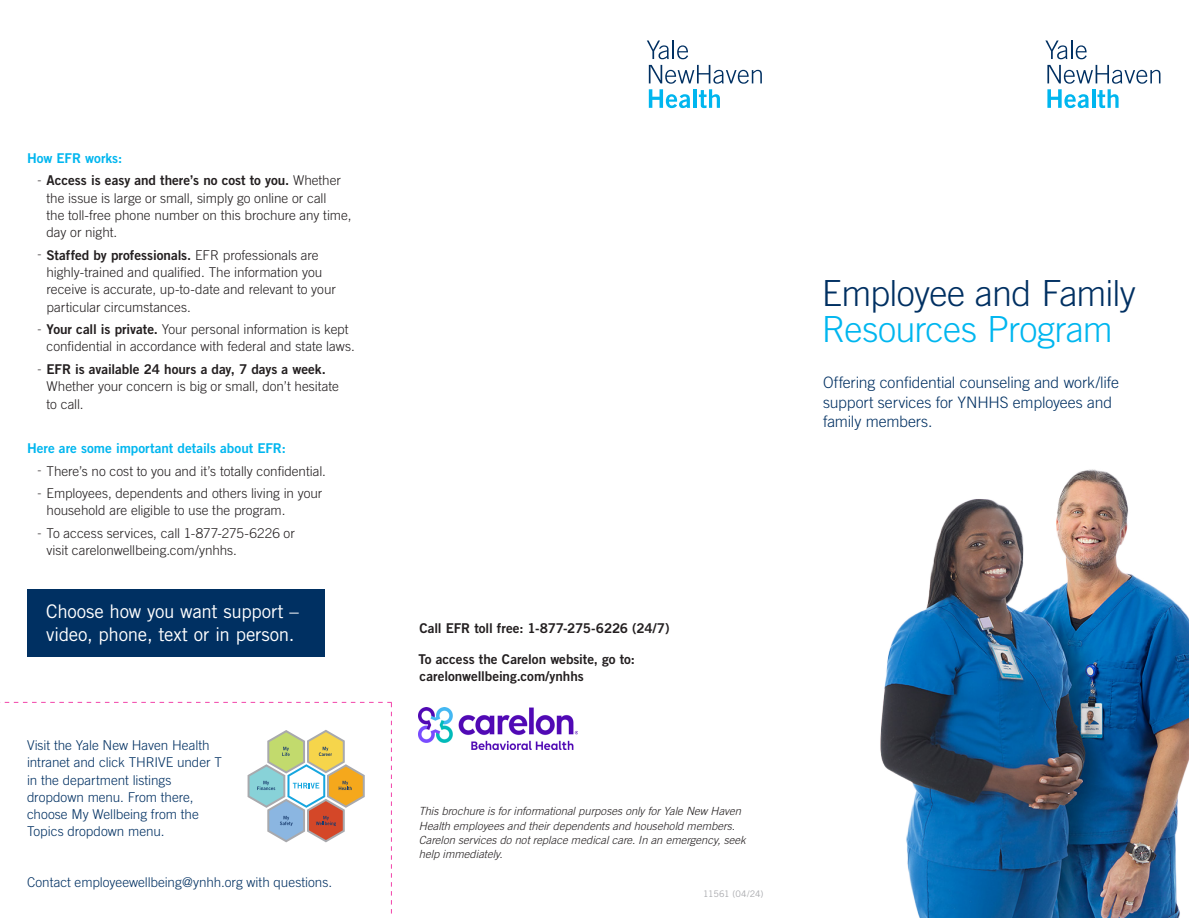
<style>
.page{position:relative;width:1189px;height:918px;background:#fff}
.page>*{position:absolute;margin:0;border:0;box-sizing:border-box;transform-origin:0 0}
._01_Brochure_Title{font:300 36px "Trade Gothic LT Std";letter-spacing:-.02em;color:#003062}
._02_Brochure_Subtitle{font:300 36px "Trade Gothic LT Std";letter-spacing:-.015em;color:#00b6ef}
._11_Callout{font:18.75px/22.5px "Trade Gothic LT Std";letter-spacing:-.015em;color:#fff}
._10_Body_text{font:300 15.75px/19.5px "Trade Gothic LT Std";letter-spacing:-.01em;color:#003062}
.t1{font:300 13.5px/17.2px "Trade Gothic LT Std";letter-spacing:-.005em;color:#231f20}
._05_Subheading{font:300 13.5px/17.2px "Trade Gothic LT Std";letter-spacing:-.005em;color:#003062}
._13_Address{font:13.5px/17.2px "Trade Gothic LT Std Bd 2";letter-spacing:-.005em;color:#231f20}
._05_Subheading-2{font:13.5px "Trade Gothic LT Std Bd 2";color:#00b6ef}
._04_Introduction{font:italic 300 11.25px/14.2px "Trade Gothic LT Std";letter-spacing:.005em;color:#231f20}
.SRC_Paragraph_Style{font:9px "Trade Gothic LT Std";letter-spacing:-.025em;color:#a8a9ad}
.s1{font-size:12px}
.s2{font-family:"Trade Gothic LT Std Bd 2";font-weight:400}
</style>
<div class="page">
<svg style="left:1045px;top:40px;width:41px;height:19px"></svg>
<svg style="left:1047px;top:65px;width:113px;height:43px"></svg>
<svg style="left:646px;top:40px;width:42px;height:19px"></svg>
<svg style="left:648px;top:65px;width:113px;height:43px"></svg>
<img style="left:880px;top:469px;width:308px;height:449px">
<img style="left:418px;top:707px;width:159px;height:42px">
<div style="left:27px;top:589px;width:297px;height:68px;background:#003062"></div>
<svg style="left:0;top:702px;width:392px;height:212px"></svg>
<p class="_05_Subheading-2" style="left:27px;top:150px;width:97px">How EFR works:</p>
<p class="t1" style="left:46px;top:172px;width:306px;text-indent:-9px"><span class="s1">-</span> <span class="s2">Access is easy and there’s no cost to you.</span> Whether the issue is large or small, simply go online or call<br>the toll-free phone number on this brochure any time, day or night.</p>
<p class="t1" style="left:46px;top:246px;width:291px;text-indent:-9px"><span class="s1">-</span> <span class="s2">Staffed by professionals.</span> EFR professionals are highly-trained and qualified. The information you receive is accurate, up-to-date and relevant to your particular circumstances.</p>
<p class="t1" style="left:46px;top:321px;width:310px;text-indent:-9px"><span class="s1">-</span> <span class="s2">Your call is private.</span> Your personal information is kept confidential in accordance with federal and state laws.</p>
<p class="t1" style="left:46px;top:361px;width:294px;text-indent:-9px"><span class="s1">-</span> <span class="s2">EFR is available 24 hours a day, 7 days a week.<br></span>Whether your concern is big or small, don’t hesitate to call.</p>
<p class="_05_Subheading-2" style="left:27px;top:440px;width:260px">Here are some important details about EFR:</p>
<p class="t1" style="left:38px;top:462px;width:290px"><span class="s1">-</span> There’s no cost to you and it’s totally confidential.</p>
<p class="t1" style="left:46px;top:485px;width:277px;text-indent:-9px"><span class="s1">-</span> Employees, dependents and others living in your household are eligible to use the program.</p>
<p class="t1" style="left:46px;top:524px;width:250px;text-indent:-9px"><span class="s1">-</span> To access services, call 1-877-275-6226 or visit carelonwellbeing.com/ynhhs.</p>
<p class="_11_Callout" style="left:46px;top:600px;width:254px">Choose how you want support – video, phone, text or in person.</p>
<p class="_05_Subheading" style="left:27px;top:737px;width:196px">Visit the Yale New Haven Health intranet and click THRIVE under T in the department listings dropdown menu. From there, choose My Wellbeing from the<br>Topics dropdown menu.</p>
<p class="_05_Subheading" style="left:27px;top:874px;width:306px">Contact employeewellbeing@ynhh.org with questions.</p>
<p class="_01_Brochure_Title" style="left:821px;top:272px;width:315px">Employee and Family</p>
<p class="_02_Brochure_Subtitle" style="left:821px;top:308px;width:292px">Resources Program</p>
<p class="_10_Body_text" style="left:823px;top:373px;width:297px">Offering confidential counseling and work/life support services for YNHHS employees and family members.</p>
<p class="_13_Address" style="left:419px;top:619px;width:252px">Call EFR toll free: 1-877-275-6226 (24/7)</p>
<p class="_13_Address" style="left:418px;top:650px;width:218px">To access the Carelon website, go to: carelonwellbeing.com/ynhhs</p>
<p class="_04_Introduction" style="left:418px;top:804px;width:328px">This brochure is for informational purposes only for Yale New Haven Health employees and their dependents and household members.<br>Carelon services do not replace medical care. In an emergency, seek help immediately.</p>
<p class="SRC_Paragraph_Style" style="left:703px;top:889px;width:62px">11561 (04/24)</p>
</div>
